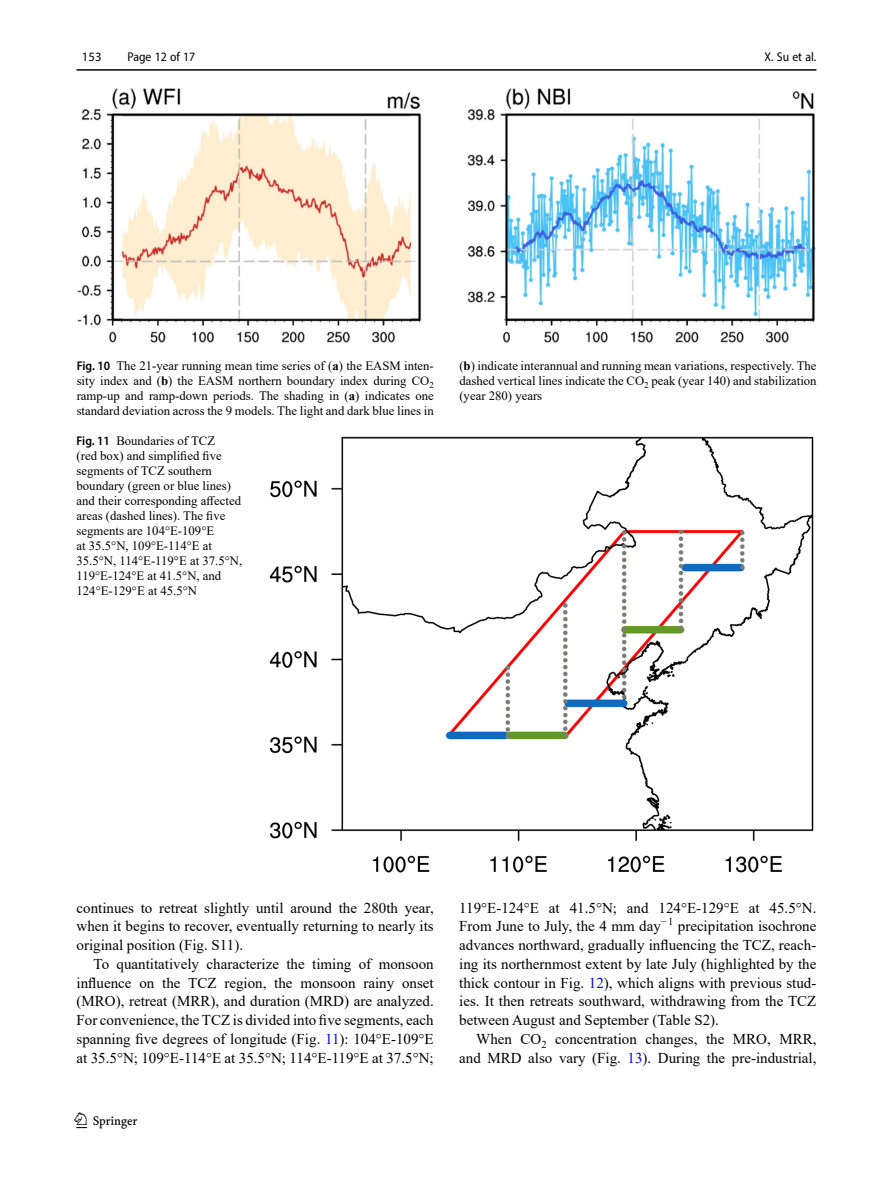
<style>
.page{position:relative;width:893px;height:1187px;background:#fff}
.page>*{position:absolute;margin:0;border:0;box-sizing:border-box;transform-origin:0 0}
.t1{font:22.5px "Springnew";color:#000}
.Body_Text_Indent{font:15px/18.8px "Times New Roman";color:#000;text-align:justify}
.Figure_Caption{font:12.75px/15px "Times New Roman";color:#000;text-align:justify}
.Figure_Caption_Side{font:12.75px/15px "Times New Roman";color:#000}
.t2{font:semi-condensed 12.75px "Myriad Pro";color:#000}
.t3{font:12.75px "Myriad Pro";color:#000}
.s1{font-family:"Myriad Pro";font-weight:600;font-stretch:semi-condensed}
.s2{font-weight:700}
.s3{color:#00f}
</style>
<div class="page">
<hr style="left:77px;top:69px;width:739px;height:2px;background:#000">
<img style="left:269px;top:436px;width:545px;height:437px">
<img style="left:77px;top:88px;width:739px;height:255px">
<p class="t3" style="left:82px;top:48px;width:21px">153</p>
<p class="t2" style="left:127px;top:49px;width:69px">Page 12 of 17</p>
<p class="t2" style="left:764px;top:49px;width:53px">X. Su et al.</p>
<p class="Figure_Caption" style="left:77px;top:358px;width:359px"><span class="s1">Fig. 10</span> The 21-year running mean time series of (<span class="s2">a</span>) the EASM inten&shy;sity index and (<span class="s2">b</span>) the EASM northern boundary index during CO<sub>2 </sub>ramp-up and ramp-down periods. The shading in (<span class="s2">a</span>) indicates one standard deviation across the 9 models. The light and dark blue lines in</p>
<p class="Figure_Caption" style="left:459px;top:358px;width:359px">(<span class="s2">b</span>) indicate interannual and running mean variations, respectively. The dashed vertical lines indicate the CO<sub>2</sub> peak (year 140) and stabilization (year 280) years</p>
<p class="Figure_Caption_Side" style="left:77px;top:432px;width:167px"><span class="s1">Fig. 11</span> Boundaries of TCZ<br>(red box) and simplified five segments of TCZ southern boundary (green or blue lines) and their corresponding affected areas (dashed lines). The five segments are 104°E-109°E<br>at 35.5°N, 109°E-114°E at<br>35.5°N, 114°E-119°E at 37.5°N,<br>119°E-124°E at 41.5°N, and<br>124°E-129°E at 45.5°N</p>
<p class="Body_Text_Indent" style="left:77px;top:897px;width:359px">continues to retreat slightly until around the 280th year, when it begins to recover, eventually returning to nearly its original position (Fig. S11).</p>
<p class="Body_Text_Indent" style="left:77px;top:953px;width:359px;text-indent:17px">To quantitatively characterize the timing of monsoon influence on the TCZ region, the monsoon rainy onset (MRO), retreat (MRR), and duration (MRD) are analyzed.<br>For convenience, the TCZ is divided into five segments, each spanning five degrees of longitude (Fig. <span class="s3">11</span>): 104°E-109°E at 35.5°N; 109°E-114°E at 35.5°N; 114°E-119°E at 37.5°N;</p>
<h1 class="t1" style="left:77px;top:1107px;width:63px">1 3</h1>
<p class="Body_Text_Indent" style="left:459px;top:897px;width:359px">119°E-124°E at 41.5°N; and 124°E-129°E at 45.5°N.<br>From June to July, the 4 mm day<sup>−1</sup> precipitation isochrone advances northward, gradually influencing the TCZ, reach&shy;ing its northernmost extent by late July (highlighted by the thick contour in Fig. <span class="s3">12</span>), which aligns with previous stud&shy;ies. It then retreats southward, withdrawing from the TCZ between August and September (Table S2).</p>
<p class="Body_Text_Indent" style="left:459px;top:1028px;width:359px;text-align:right">When CO<sub>2</sub> concentration changes, the MRO, MRR, and MRD also vary (Fig. <span class="s3">13</span>). During the pre-industrial,</p>
</div>
